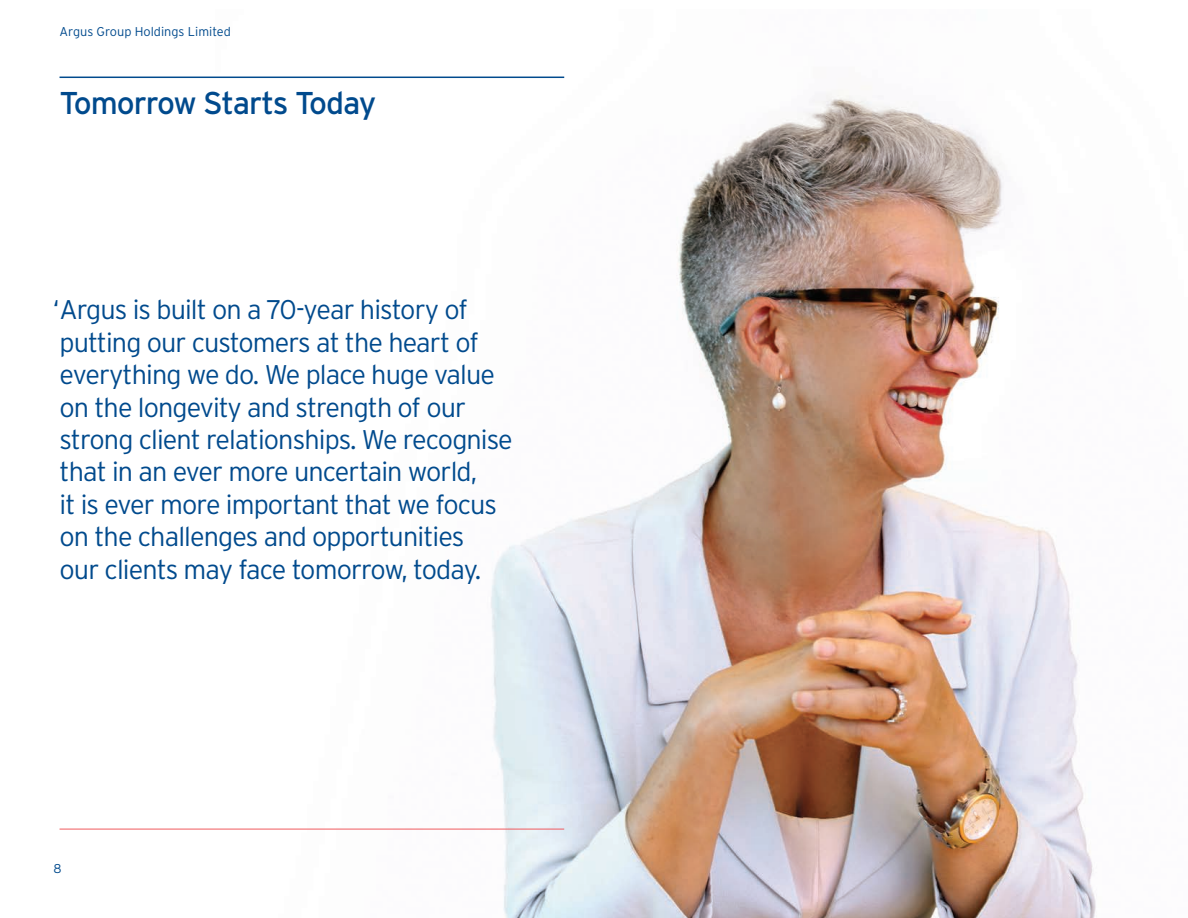
<style>
.page{position:relative;width:1188px;height:918px;background:#fff}
.page>*{position:absolute;margin:0;border:0;box-sizing:border-box;transform-origin:0 0}
.t1{font:31.5px "Interstate";letter-spacing:-.035em;color:#004a8d}
.t2{font:300 27px/32.4px "Interstate";letter-spacing:-.035em;color:#004a8d}
.t3{font:300 12.75px "Interstate";color:#004a8d}
</style>
<div class="page">
<img style="left:215px;top:76px;width:881px;height:842px">
<hr style="left:60px;top:77px;width:504px;height:1px;background:#004a8d">
<hr style="left:60px;top:829px;width:504px;height:1px;background:#f05a5e">
<p class="t3" style="left:60px;top:23px;width:173px">Argus Group Holdings Limited</p>
<p class="t1" style="left:60px;top:84px;width:318px">Tomorrow Starts Today</p>
<p class="t2" style="left:53px;top:294px;width:462px">‘Argus is built on a 70-year history of putting our customers at the heart of everything we do. We place huge value on the longevity and strength of our strong client relationships. We recognise that in an ever more uncertain world,<br>it is ever more important that we focus on the challenges and opportunities<br>our clients may face tomorrow, today.</p>
<p class="t3" style="left:53px;top:861px;width:10px">8</p>
</div>
